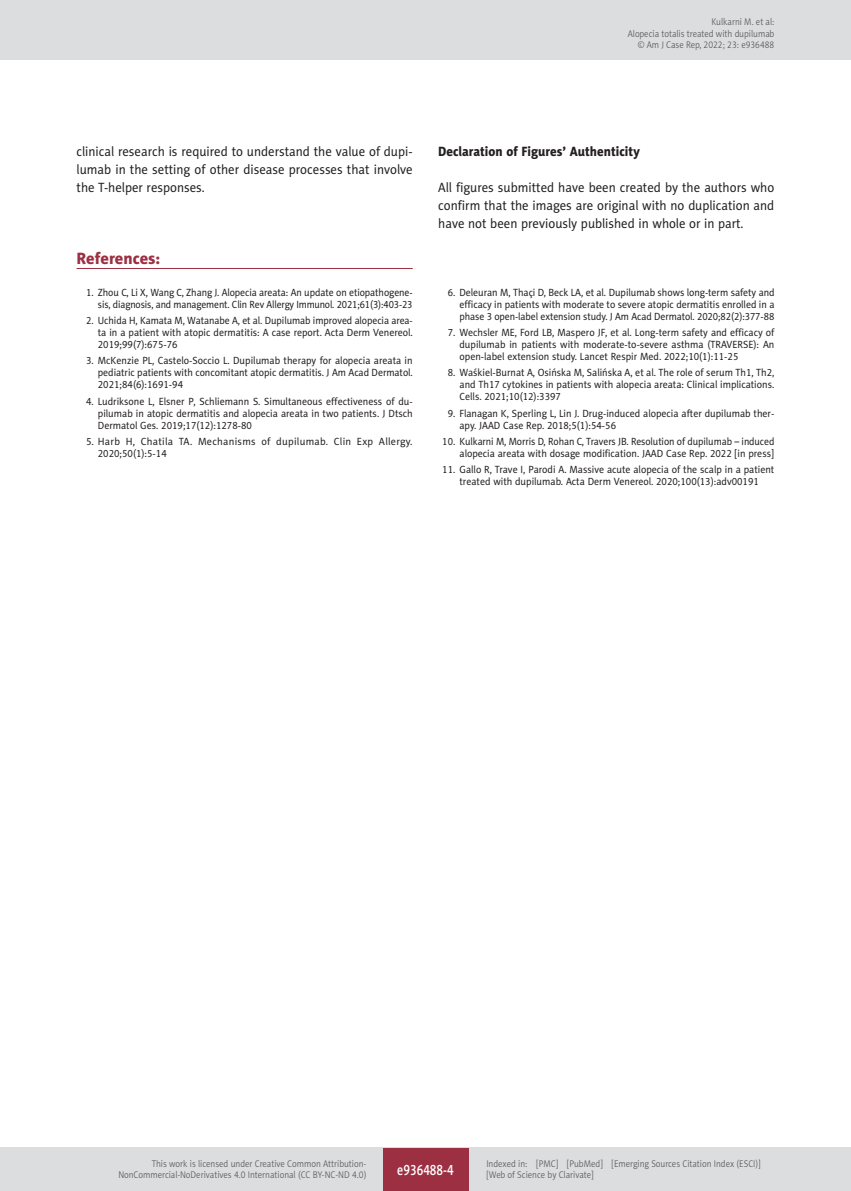
<style>
.page{position:relative;width:851px;height:1191px;background:#fff}
.page>*{position:absolute;margin:0;border:0;box-sizing:border-box;transform-origin:0 0}
.AJCR_Referencje_Tytu{font:16.5px "Naomi Sans EFN Heavy";color:#9d2f42}
.t1{font:15px "Naomi Sans EFN Medium";color:#fff;scale:.8 1}
.AJCR_Body{font:13.5px/18px "Naomi Sans EFN";color:#231f20;text-align:justify;scale:.95 1}
.AJCR_Headline_2{font:13.5px "Naomi Sans EFN Heavy";color:#231f20;scale:.95 1}
.AJCR_Referencje_punk{font:10.5px/12px "Naomi Sans EFN";color:#231f20;text-align:justify;scale:.95 1}
.AJCR_Referencje_punk-2{font:10.5px/12px "Naomi Sans EFN";color:#231f20;text-align:right;scale:.93 1}
.AJCR_Referencje_punk-3{font:10.5px/12px "Naomi Sans EFN";color:#231f20;text-align:justify;scale:.94 1}
.AJCR_Referencje_punk-4{font:10.5px/12px "Naomi Sans EFN";letter-spacing:.025em;color:#231f20}
.t2{font:9.75px/11.2px "Naomi Sans EFN Light";color:#57585a;text-align:right;scale:.9 1}
</style>
<div class="page">
<hr style="left:77px;top:268px;width:335px;height:1px;background:#9d2f42">
<div style="left:0;top:0;width:850px;height:60px;background:#dcdddf"></div>
<div style="left:0;top:1148px;width:850px;height:43px;background:#dcdddf"></div>
<div style="left:383px;top:1147px;width:85px;height:43px;background:#9d2f42"></div>
<p class="t2" style="left:627px;top:16px;width:164px">Kulkarni M. et al:<br>Alopecia totalis treated with dupilumab © Am J Case Rep, 2022; 23: e936488</p>
<p class="AJCR_Body" style="left:77px;top:142px;width:355px">clinical research is required to understand the value of dupi&shy;lumab in the setting of other disease processes that involve the T-helper responses.</p>
<p class="AJCR_Referencje_Tytu" style="left:77px;top:248px;width:85px">References:</p>
<p class="AJCR_Referencje_punk-2" style="left:86px;top:286px;width:353px">1. Zhou C, Li X, Wang C, Zhang J. Alopecia areata: An update on etiopathogene&shy;sis, diagnosis, and management. Clin Rev Allergy Immunol. 2021;61(3):403-23</p>
<p class="AJCR_Referencje_punk-2" style="left:98px;top:315px;width:340px;text-align:justify;text-indent:-12px">2. Uchida H, Kamata M, Watanabe A, et al. Dupilumab improved alopecia area&shy;ta in a patient with atopic dermatitis: A case report. Acta Derm Venereol.<br>2019;99(7):675-76</p>
<p class="AJCR_Referencje_punk" style="left:98px;top:355px;width:333px;text-indent:-12px">3. McKenzie PL, Castelo-Soccio L. Dupilumab therapy for alopecia areata in pediatric patients with concomitant atopic dermatitis. J Am Acad Dermatol.<br>2021;84(6):1691-94</p>
<p class="AJCR_Referencje_punk" style="left:98px;top:395px;width:333px;text-indent:-12px">4. Ludriksone L, Elsner P, Schliemann S. Simultaneous effectiveness of du&shy;pilumab in atopic dermatitis and alopecia areata in two patients. J Dtsch Dermatol Ges. 2019;17(12):1278-80</p>
<p class="AJCR_Referencje_punk-4" style="left:98px;top:435px;width:316px;text-indent:-12px">5. Harb H, Chatila TA. Mechanisms of dupilumab. Clin Exp Allergy.<br>2020;50(1):5-14</p>
<p class="AJCR_Headline_2" style="left:438px;top:143px;width:214px">Declaration of Figures’ Authenticity</p>
<p class="AJCR_Body" style="left:438px;top:178px;width:355px">All figures submitted have been created by the authors who confirm that the images are original with no duplication and have not been previously published in whole or in part.</p>
<p class="AJCR_Referencje_punk-3" style="left:459px;top:286px;width:336px;text-indent:-12px">6. Deleuran M, Thaçi D, Beck LA, et al. Dupilumab shows long-term safety and efficacy in patients with moderate to severe atopic dermatitis enrolled in a phase 3 open-label extension study. J Am Acad Dermatol. 2020;82(2):377-88</p>
<p class="AJCR_Referencje_punk" style="left:459px;top:327px;width:333px;text-indent:-12px">7. Wechsler ME, Ford LB, Maspero JF, et al. Long-term safety and efficacy of dupilumab in patients with moderate-to-severe asthma (TRAVERSE): An open-label extension study. Lancet Respir Med. 2022;10(1):11-25</p>
<p class="AJCR_Referencje_punk" style="left:459px;top:367px;width:333px;text-indent:-12px">8. Waśkiel-Burnat A, Osińska M, Salińska A, et al. The role of serum Th1, Th2, and Th17 cytokines in patients with alopecia areata: Clinical implications.<br>Cells. 2021;10(12):3397</p>
<p class="AJCR_Referencje_punk" style="left:459px;top:407px;width:333px;text-indent:-12px">9. Flanagan K, Sperling L, Lin J. Drug-induced alopecia after dupilumab ther&shy;apy. JAAD Case Rep. 2018;5(1):54-56</p>
<p class="AJCR_Referencje_punk-2" style="left:442px;top:435px;width:358px">10. Kulkarni M, Morris D, Rohan C, Travers JB. Resolution of dupilumab – induced alopecia areata with dosage modification. JAAD Case Rep. 2022 [in press]</p>
<p class="AJCR_Referencje_punk" style="left:442px;top:464px;width:351px;text-align:center">11. Gallo R, Trave I, Parodi A. Massive acute alopecia of the scalp in a patient treated with dupilumab. Acta Derm Venereol. 2020;100(13):adv00191</p>
<p class="t2" style="left:118px;top:1158px;width:277px">This work is licensed under Creative Common Attribution-<br>NonCommercial-NoDerivatives 4.0 International (CC BY-NC-ND 4.0)</p>
<h2 class="t1" style="left:397px;top:1160px;width:72px">e936488-4</h2>
<p class="t2" style="left:486px;top:1158px;width:306px;text-align:left">Indexed in: [PMC] [PubMed] [Emerging Sources Citation Index (ESCI)] [Web of Science by Clarivate]</p>
</div>
